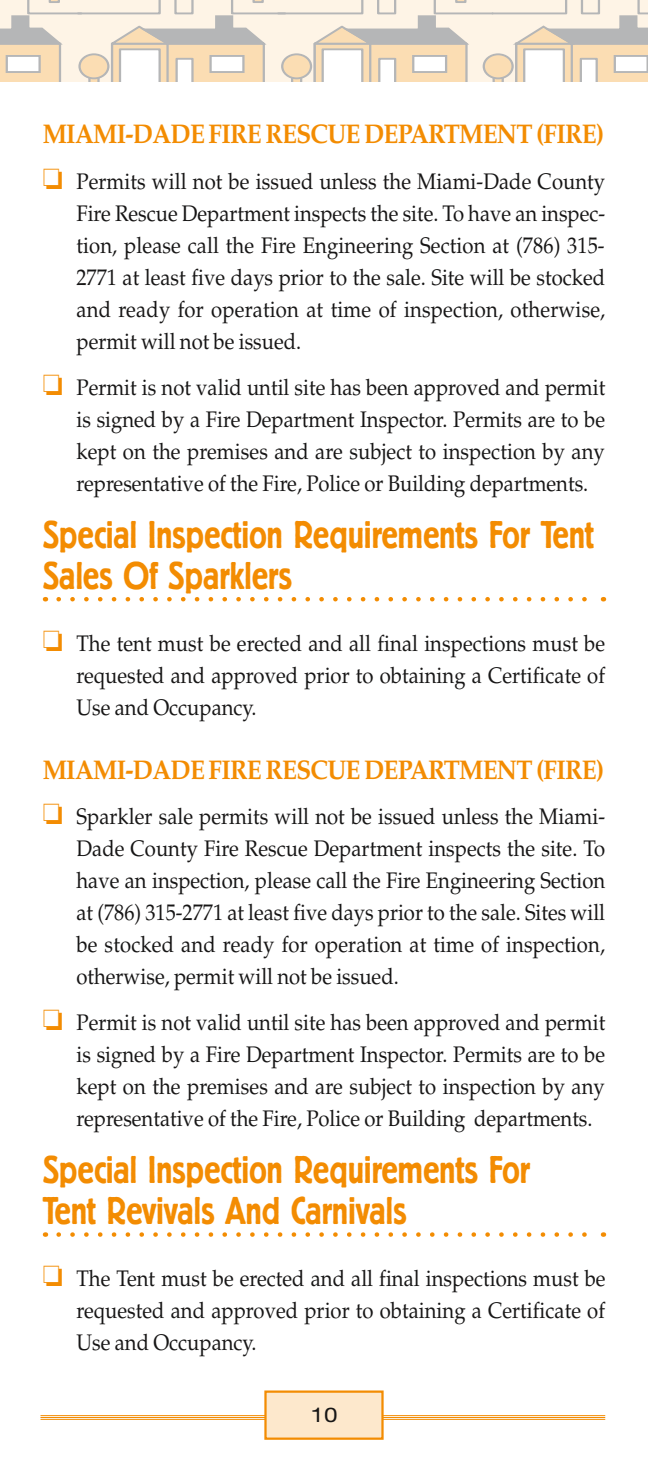
<style>
.page{position:relative;width:648px;height:1458px;background:#fff}
.page>*{position:absolute;margin:0;border:0;box-sizing:border-box;transform-origin:0 0}
.t1{font:500 38.25px/40.9px "Berliner Grotesk";letter-spacing:-.01em;color:#f38c02;scale:.9 1}
.t2{font:700 27px "Palatino LT Std";letter-spacing:-.03em;color:#f38c02;scale:.9 1}
.t3{font:22.5px/31.9px "Palatino LT Std";color:#171616;text-align:justify;scale:.9 1}
.t4{font:20.25px "Helvetica Neue LT Std";color:#171616;scale:1.2 1}
.s1{color:#f38c02}
</style>
<div class="page">
<div style="left:40px;top:1415px;width:565px;height:5px;background:#faecd9"></div>
<hr style="left:40px;top:1415px;width:565px;height:1px;background:#f38c02">
<hr style="left:40px;top:1417px;width:565px;height:1px;background:#f38c02">
<hr style="left:40px;top:1419px;width:565px;height:1px;background:#f38c02">
<svg style="left:0;top:0;width:648px;height:81px;background:#ede2d2"></svg>
<div style="left:265px;top:1392px;width:118px;height:47px;background:#fde8cc"></div>
<div style="left:264px;top:1390px;width:120px;height:50px;border:2px solid #f38c02"></div>
<svg style="left:59px;top:597px;width:528px;height:4px"></svg>
<svg style="left:59px;top:1232px;width:528px;height:5px"></svg>
<p class="t2" style="left:43px;top:118px;width:625px">MIAMI -DADE FIRE RESCUE DEPARTMENT (FIRE)</p>
<p class="t3" style="left:76px;top:166px;width:589px;text-indent:-34px"><span class="s1">❏</span> Permits will not be issued unless the Miami-Dade County Fire Rescue Department inspects the site. To have an inspec&shy;tion, please call the Fire Engineering Section at (786) 315- 2771 at least five days prior to the sale. Site will be stocked and ready for operation at time of inspection, otherwise, permit will not be issued.</p>
<p class="t3" style="left:76px;top:371px;width:589px;text-indent:-34px"><span class="s1">❏</span> Permit is not valid until site has been approved and permit is signed by a Fire Department Inspector. Permits are to be kept on the premises and are subject to inspection by any representative of the Fire, Police or Building departments.</p>
<h1 class="t1" style="left:43px;top:515px;width:614px">Special Inspection Requirements For Tent<br>Sales Of Sparklers</h1>
<p class="t3" style="left:76px;top:627px;width:589px;text-indent:-34px"><span class="s1">❏</span> The tent must be erected and all final inspections must be requested and approved prior to obtaining a Certificate of Use and Occupancy.</p>
<p class="t2" style="left:43px;top:754px;width:625px">MIAMI -DADE FIRE RESCUE DEPARTMENT (FIRE)</p>
<p class="t3" style="left:76px;top:801px;width:589px;text-indent:-34px"><span class="s1">❏</span> Sparkler sale permits will not be issued unless the Miami-Dade County Fire Rescue Department inspects the site. To have an inspection, please call the Fire Engineering Section at (786) 315-2771 at least five days prior to the sale. Sites will be stocked and ready for operation at time of inspection, otherwise, permit will not be issued.</p>
<p class="t3" style="left:76px;top:1007px;width:589px;text-indent:-34px"><span class="s1">❏</span> Permit is not valid until site has been approved and permit is signed by a Fire Department Inspector. Permits are to be kept on the premises and are subject to inspection by any representative of the Fire, Police or Building departments.</p>
<h1 class="t1" style="left:43px;top:1151px;width:543px">Special Inspection Requirements For<br>Tent Revivals And Carnivals</h1>
<p class="t3" style="left:76px;top:1263px;width:589px;text-indent:-34px"><span class="s1">❏</span> The Tent must be erected and all final inspections must be requested and approved prior to obtaining a Certificate of Use and Occupancy.</p>
<p class="t4" style="left:310px;top:1403px;width:24px">10</p>
</div>
